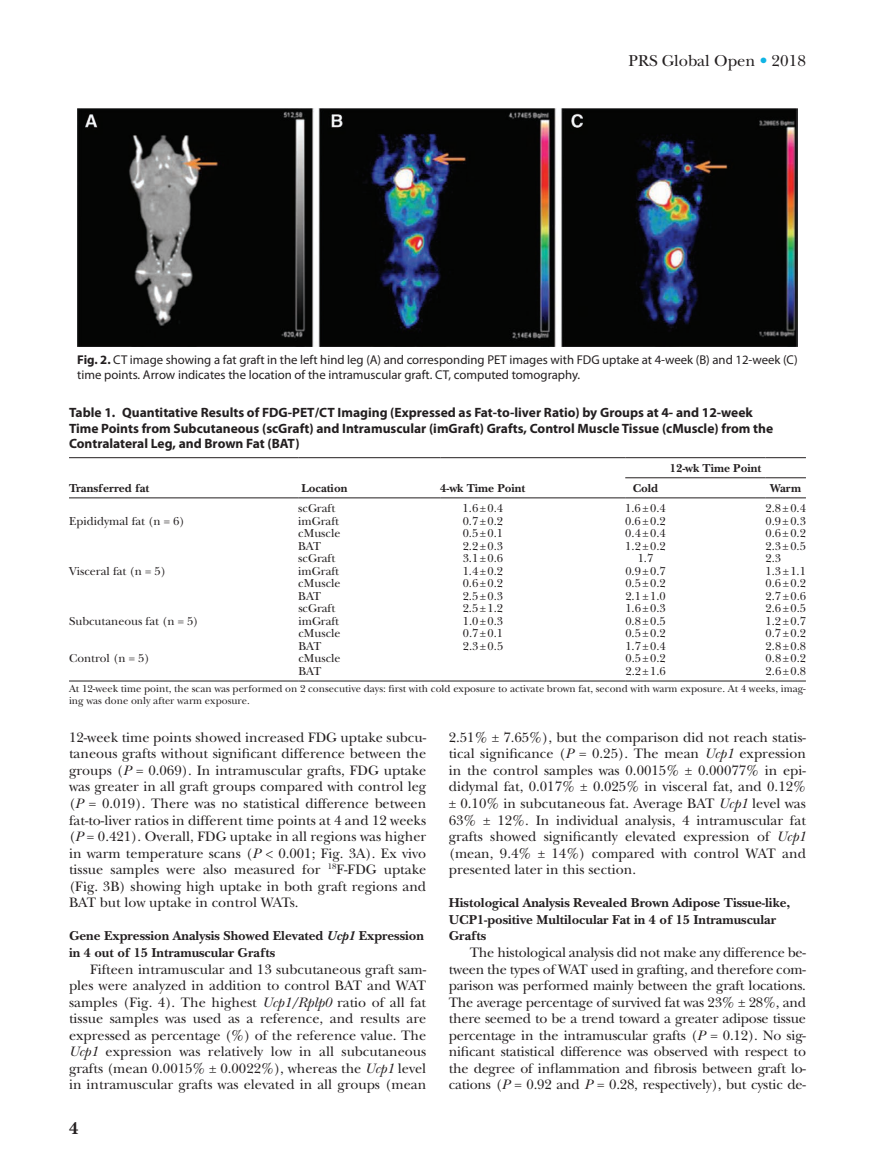
<style>
.page{position:relative;width:878px;height:1175px;background:#fff}
.page>*{position:absolute;margin:0;border:0;box-sizing:border-box;transform-origin:0 0}
.t1{font:700 18px "New Baskerville";color:#231f20}
.t2{font:16.5px "New Baskerville";color:#231f20}
.t3{font:14.25px/16.5px "New Baskerville";color:#231f20;text-align:justify}
.t4{font:700 13.5px/15.8px "Myriad Pro";color:#231f20}
.t5{font:700 13.5px/16.5px "New Baskerville";color:#231f20}
.t6{font:12.75px/15px "Myriad Pro";color:#231f20}
.t7{font:12px "New Baskerville";color:#231f20}
.t8{font:700 12px "New Baskerville";color:#231f20}
.t9{font:10.5px/12.8px "New Baskerville";color:#231f20}
.s1{color:#10b4e4}
.s2{font-weight:700}
.s3{font-style:italic}
</style>
<div class="page">
<img style="left:77px;top:108px;width:720px;height:238px">
<hr style="left:69px;top:457px;width:229px;height:1px;background:#231f20">
<hr style="left:298px;top:457px;width:142px;height:1px;background:#231f20">
<hr style="left:440px;top:457px;width:185px;height:1px;background:#231f20">
<hr style="left:625px;top:457px;width:140px;height:1px;background:#231f20">
<hr style="left:765px;top:457px;width:40px;height:1px;background:#231f20">
<hr style="left:625px;top:477px;width:140px;height:1px;background:#231f20">
<hr style="left:765px;top:477px;width:40px;height:1px;background:#231f20">
<hr style="left:69px;top:497px;width:229px;height:1px;background:#231f20">
<hr style="left:298px;top:497px;width:142px;height:1px;background:#231f20">
<hr style="left:440px;top:497px;width:185px;height:1px;background:#231f20">
<hr style="left:625px;top:497px;width:140px;height:1px;background:#231f20">
<hr style="left:765px;top:497px;width:40px;height:1px;background:#231f20">
<hr style="left:69px;top:680px;width:229px;height:1px;background:#231f20">
<hr style="left:298px;top:680px;width:142px;height:1px;background:#231f20">
<hr style="left:440px;top:680px;width:185px;height:1px;background:#231f20">
<hr style="left:625px;top:680px;width:140px;height:1px;background:#231f20">
<hr style="left:765px;top:680px;width:40px;height:1px;background:#231f20">
<p class="t2" style="left:628px;top:51px;width:179px">PRS Global Open <span class="s1">•</span> 2018</p>
<p class="t6" style="left:77px;top:352px;width:722px"><span class="s2">Fig. 2.</span> CT image showing a fat graft in the left hind leg (A) and corresponding PET images with FDG uptake at 4-week (B) and 12-week (C) time points. Arrow indicates the location of the intramuscular graft. CT, computed tomography.</p>
<p class="t4" style="left:69px;top:404px;width:705px">Table 1. Quantitative Results of FDG-PET/CT Imaging (Expressed as Fat-to-liver Ratio) by Groups at 4- and 12-week<br>Time Points from Subcutaneous (scGraft) and Intramuscular (imGraft) Grafts, Control Muscle Tissue (cMuscle) from the<br>Contralateral Leg, and Brown Fat (BAT)</p>
<p class="t8" style="left:69px;top:481px;width:82px">Transferred fat</p>
<p class="t8" style="left:301px;top:481px;width:48px">Location</p>
<p class="t8" style="left:440px;top:481px;width:87px">4-wk Time Point</p>
<p class="t8" style="left:669px;top:461px;width:93px">12-wk Time Point</p>
<p class="t8" style="left:632px;top:481px;width:27px">Cold</p>
<p class="t8" style="left:770px;top:481px;width:32px">Warm</p>
<p class="t7" style="left:298px;top:501px;width:38px">scGraft</p>
<p class="t7" style="left:462px;top:501px;width:42px">1.6±0.4</p>
<p class="t7" style="left:625px;top:501px;width:42px">1.6±0.4</p>
<p class="t7" style="left:765px;top:501px;width:42px">2.8±0.4</p>
<p class="t7" style="left:69px;top:514px;width:117px">Epididymal fat (n = 6)</p>
<p class="t7" style="left:298px;top:514px;width:42px">imGraft</p>
<p class="t7" style="left:462px;top:514px;width:42px">0.7±0.2</p>
<p class="t7" style="left:625px;top:514px;width:42px">0.6±0.2</p>
<p class="t7" style="left:765px;top:514px;width:42px">0.9±0.3</p>
<p class="t7" style="left:298px;top:526px;width:44px">cMuscle</p>
<p class="t7" style="left:462px;top:526px;width:42px">0.5±0.1</p>
<p class="t7" style="left:625px;top:526px;width:42px">0.4±0.4</p>
<p class="t7" style="left:765px;top:526px;width:42px">0.6±0.2</p>
<p class="t7" style="left:298px;top:539px;width:24px">BAT</p>
<p class="t7" style="left:462px;top:539px;width:42px">2.2±0.3</p>
<p class="t7" style="left:625px;top:539px;width:42px">1.2±0.2</p>
<p class="t7" style="left:765px;top:539px;width:42px">2.3±0.5</p>
<p class="t7" style="left:298px;top:551px;width:38px">scGraft</p>
<p class="t7" style="left:462px;top:551px;width:42px">3.1±0.6</p>
<p class="t7" style="left:637px;top:551px;width:17px">1.7</p>
<p class="t7" style="left:765px;top:551px;width:17px">2.3</p>
<p class="t7" style="left:69px;top:564px;width:98px">Visceral fat (n = 5)</p>
<p class="t7" style="left:298px;top:564px;width:42px">imGraft</p>
<p class="t7" style="left:462px;top:564px;width:42px">1.4±0.2</p>
<p class="t7" style="left:625px;top:564px;width:42px">0.9±0.7</p>
<p class="t7" style="left:765px;top:564px;width:42px">1.3±1.1</p>
<p class="t7" style="left:298px;top:576px;width:44px">cMuscle</p>
<p class="t7" style="left:462px;top:576px;width:42px">0.6±0.2</p>
<p class="t7" style="left:625px;top:576px;width:42px">0.5±0.2</p>
<p class="t7" style="left:765px;top:576px;width:42px">0.6±0.2</p>
<p class="t7" style="left:298px;top:589px;width:24px">BAT</p>
<p class="t7" style="left:462px;top:589px;width:42px">2.5±0.3</p>
<p class="t7" style="left:625px;top:589px;width:42px">2.1±1.0</p>
<p class="t7" style="left:765px;top:589px;width:42px">2.7±0.6</p>
<p class="t7" style="left:298px;top:601px;width:38px">scGraft</p>
<p class="t7" style="left:462px;top:601px;width:42px">2.5±1.2</p>
<p class="t7" style="left:625px;top:601px;width:42px">1.6±0.3</p>
<p class="t7" style="left:765px;top:601px;width:42px">2.6±0.5</p>
<p class="t7" style="left:69px;top:613px;width:131px">Subcutaneous fat (n = 5)</p>
<p class="t7" style="left:298px;top:613px;width:42px">imGraft</p>
<p class="t7" style="left:463px;top:613px;width:42px">1.0±0.3</p>
<p class="t7" style="left:625px;top:613px;width:42px">0.8±0.5</p>
<p class="t7" style="left:765px;top:613px;width:42px">1.2±0.7</p>
<p class="t7" style="left:298px;top:626px;width:44px">cMuscle</p>
<p class="t7" style="left:463px;top:626px;width:42px">0.7±0.1</p>
<p class="t7" style="left:625px;top:626px;width:42px">0.5±0.2</p>
<p class="t7" style="left:765px;top:626px;width:42px">0.7±0.2</p>
<p class="t7" style="left:298px;top:638px;width:24px">BAT</p>
<p class="t7" style="left:463px;top:638px;width:42px">2.3±0.5</p>
<p class="t7" style="left:625px;top:638px;width:42px">1.7±0.4</p>
<p class="t7" style="left:765px;top:638px;width:42px">2.8±0.8</p>
<p class="t7" style="left:69px;top:651px;width:82px">Control (n = 5)</p>
<p class="t7" style="left:298px;top:651px;width:44px">cMuscle</p>
<p class="t7" style="left:625px;top:651px;width:42px">0.5±0.2</p>
<p class="t7" style="left:765px;top:651px;width:42px">0.8±0.2</p>
<p class="t7" style="left:298px;top:663px;width:24px">BAT</p>
<p class="t7" style="left:625px;top:663px;width:42px">2.2±1.6</p>
<p class="t7" style="left:765px;top:663px;width:42px">2.6±0.8</p>
<p class="t9" style="left:69px;top:682px;width:738px">At 12-week time point, the scan was performed on 2 consecutive days: first with cold exposure to activate brown fat, second with warm exposure. At 4 weeks, imag&shy;ing was done only after warm exposure.</p>
<p class="t3" style="left:69px;top:729px;width:359px">12-week time points showed increased FDG uptake subcu&shy;taneous grafts without significant difference between the groups (<span class="s3">P</span> = 0.069). In intramuscular grafts, FDG uptake was greater in all graft groups compared with control leg (<span class="s3">P</span> = 0.019). There was no statistical difference between fat-to-liver ratios in different time points at 4 and 12 weeks (<span class="s3">P</span> = 0.421). Overall, FDG uptake in all regions was higher in warm temperature scans (<span class="s3">P</span> &lt; 0.001; Fig. 3A). Ex vivo tissue samples were also measured for <sup>18</sup>F-FDG uptake (Fig. 3B) showing high uptake in both graft regions and BAT but low uptake in control WATs.</p>
<p class="t5" style="left:69px;top:927px;width:356px">Gene Expression Analysis Showed Elevated <span class="s3">Ucp1</span> Expression in 4 out of 15 Intramuscular Grafts</p>
<p class="t3" style="left:69px;top:960px;width:359px;text-indent:21px">Fifteen intramuscular and 13 subcutaneous graft sam&shy;ples were analyzed in addition to control BAT and WAT samples (Fig. 4). The highest <span class="s3">Ucp1/Rplp0</span> ratio of all fat tissue samples was used as a reference, and results are expressed as percentage (%) of the reference value. The <span class="s3">Ucp1</span> expression was relatively low in all subcutaneous grafts (mean 0.0015% ± 0.0022%), whereas the <span class="s3">Ucp1</span> level in intramuscular grafts was elevated in all groups (mean</p>
<p class="t1" style="left:69px;top:1118px;width:11px">4</p>
<p class="t3" style="left:449px;top:729px;width:359px">2.51% ± 7.65%), but the comparison did not reach statis&shy;tical significance (<span class="s3">P</span> = 0.25). The mean <span class="s3">Ucp1</span> expression in the control samples was 0.0015% ± 0.00077% in epi&shy;didymal fat, 0.017% ± 0.025% in visceral fat, and 0.12% ± 0.10% in subcutaneous fat. Average BAT <span class="s3">Ucp1</span> level was 63% ± 12%. In individual analysis, 4 intramuscular fat grafts showed significantly elevated expression of <span class="s3">Ucp1 </span>(mean, 9.4% ± 14%) compared with control WAT and presented later in this section.</p>
<p class="t5" style="left:448px;top:894px;width:343px">Histological Analysis Revealed Brown Adipose Tissue-like,<br>UCP1-positive Multilocular Fat in 4 of 15 Intramuscular<br>Grafts</p>
<p class="t3" style="left:448px;top:944px;width:359px;text-indent:21px">The histological analysis did not make any difference be&shy;tween the types of WAT used in grafting, and therefore com&shy;parison was performed mainly between the graft locations.<br>The average percentage of survived fat was 23% ± 28%, and there seemed to be a trend toward a greater adipose tissue percentage in the intramuscular grafts (<span class="s3">P</span> = 0.12). No sig&shy;nificant statistical difference was observed with respect to the degree of inflammation and fibrosis between graft lo&shy;cations (<span class="s3">P</span> = 0.92 and <span class="s3">P</span> = 0.28, respectively), but cystic de-</p>
</div>
